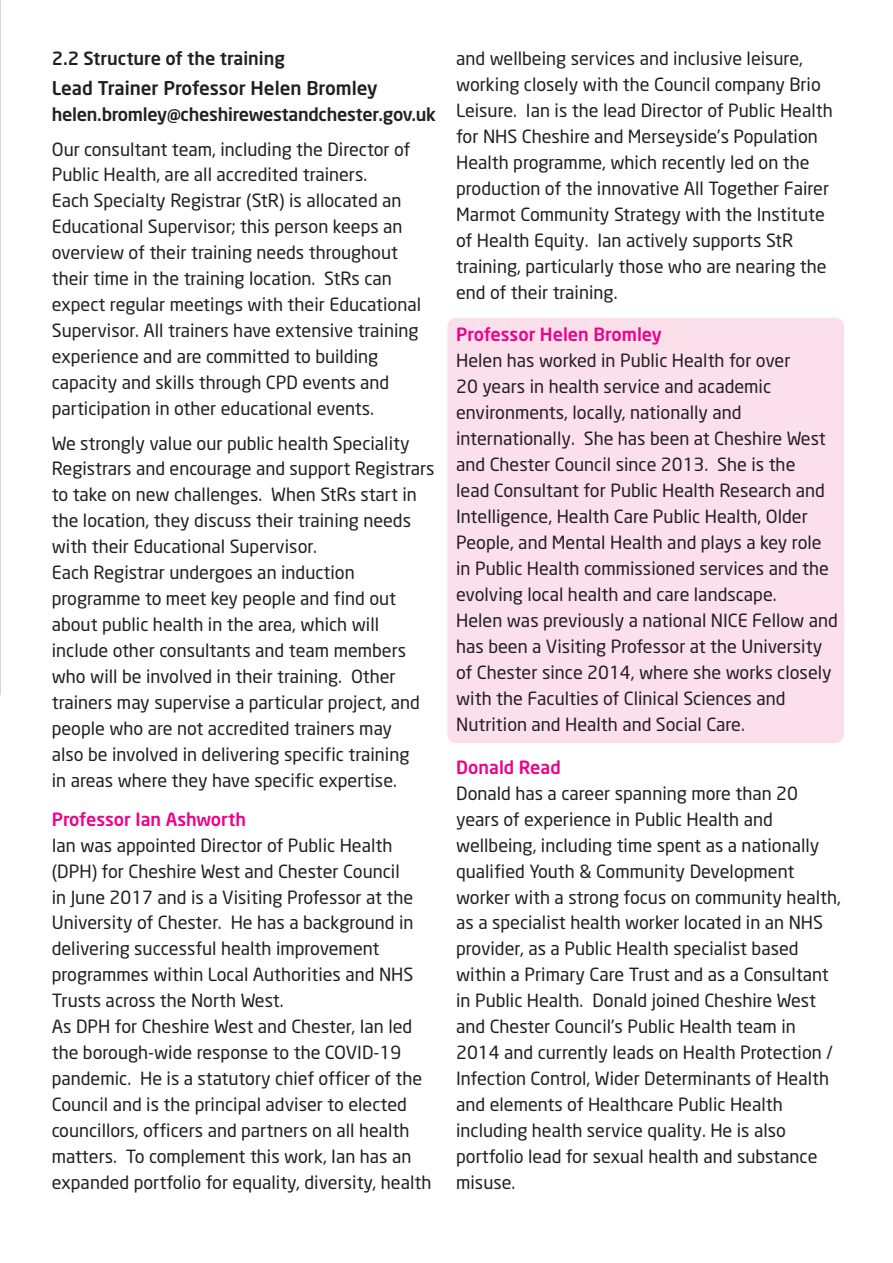
<style>
.page{position:relative;width:893px;height:1263px;background:#fff}
.page>*{position:absolute;margin:0;border:0;box-sizing:border-box;transform-origin:0 0}
.t1{font:500 18.75px "Neo Sans";color:#231f20}
.t2{font:18px/26px "Neo Sans";color:#231f20}
.t3{font:500 18px "Neo Sans";letter-spacing:-.015em;color:#231f20}
.t4{font:500 18px "Neo Sans";color:#ed028c}
</style>
<div class="page">
<div style="left:447px;top:318px;width:397px;height:425px;background:#fbdfeb;border-radius:9px"></div>
<hr style="left:0;top:0;width:1px;height:695px;background:#d3d6e2">
<p class="t3" style="left:52px;top:51px;width:235px">2.2 Structure of the training</p>
<p class="t1" style="left:52px;top:81px;width:327px">Lead Trainer Professor Helen Bromley</p>
<p class="t3" style="left:52px;top:107px;width:386px">helen.bromley@cheshirewestandchester.gov.uk</p>
<p class="t2" style="left:52px;top:138px;width:371px">Our consultant team, including the Director of Public Health, are all accredited trainers.<br>Each Specialty Registrar (StR) is allocated an Educational Supervisor; this person keeps an overview of their training needs throughout their time in the training location. StRs can expect regular meetings with their Educational Supervisor. All trainers have extensive training experience and are committed to building capacity and skills through CPD events and participation in other educational events.</p>
<p class="t2" style="left:52px;top:432px;width:384px">We strongly value our public health Speciality Registrars and encourage and support Registrars to take on new challenges. When StRs start in the location, they discuss their training needs with their Educational Supervisor.<br>Each Registrar undergoes an induction programme to meet key people and find out about public health in the area, which will include other consultants and team members who will be involved in their training. Other trainers may supervise a particular project, and people who are not accredited trainers may<br>also be involved in delivering specific training<br>in areas where they have specific expertise.</p>
<p class="t4" style="left:52px;top:812px;width:196px">Professor Ian Ashworth</p>
<p class="t2" style="left:52px;top:834px;width:381px">Ian was appointed Director of Public Health (DPH) for Cheshire West and Chester Council<br>in June 2017 and is a Visiting Professor at the University of Chester. He has a background in delivering successful health improvement programmes within Local Authorities and NHS Trusts across the North West.<br>As DPH for Cheshire West and Chester, Ian led the borough-wide response to the COVID-19 pandemic. He is a statutory chief officer of the Council and is the principal adviser to elected councillors, officers and partners on all health matters. To complement this work, Ian has an expanded portfolio for equality, diversity, health</p>
<p class="t2" style="left:456px;top:47px;width:378px">and wellbeing services and inclusive leisure, working closely with the Council company Brio Leisure. Ian is the lead Director of Public Health for NHS Cheshire and Merseyside’s Population Health programme, which recently led on the production of the innovative All Together Fairer Marmot Community Strategy with the Institute of Health Equity. Ian actively supports StR training, particularly those who are nearing the end of their training.</p>
<p class="t4" style="left:456px;top:328px;width:207px">Professor Helen Bromley</p>
<p class="t2" style="left:456px;top:349px;width:383px">Helen has worked in Public Health for over<br>20 years in health service and academic environments, locally, nationally and internationally. She has been at Cheshire West and Chester Council since 2013. She is the<br>lead Consultant for Public Health Research and Intelligence, Health Care Public Health, Older People, and Mental Health and plays a key role in Public Health commissioned services and the evolving local health and care landscape.<br>Helen was previously a national NICE Fellow and has been a Visiting Professor at the University of Chester since 2014, where she works closely with the Faculties of Clinical Sciences and Nutrition and Health and Social Care.</p>
<p class="t4" style="left:456px;top:760px;width:106px">Donald Read</p>
<p class="t2" style="left:456px;top:782px;width:386px">Donald has a career spanning more than 20 years of experience in Public Health and wellbeing, including time spent as a nationally qualified Youth &amp; Community Development worker with a strong focus on community health, as a specialist health worker located in an NHS provider, as a Public Health specialist based within a Primary Care Trust and as a Consultant in Public Health. Donald joined Cheshire West and Chester Council’s Public Health team in 2014 and currently leads on Health Protection / Infection Control, Wider Determinants of Health and elements of Healthcare Public Health including health service quality. He is also portfolio lead for sexual health and substance misuse.</p>
</div>
